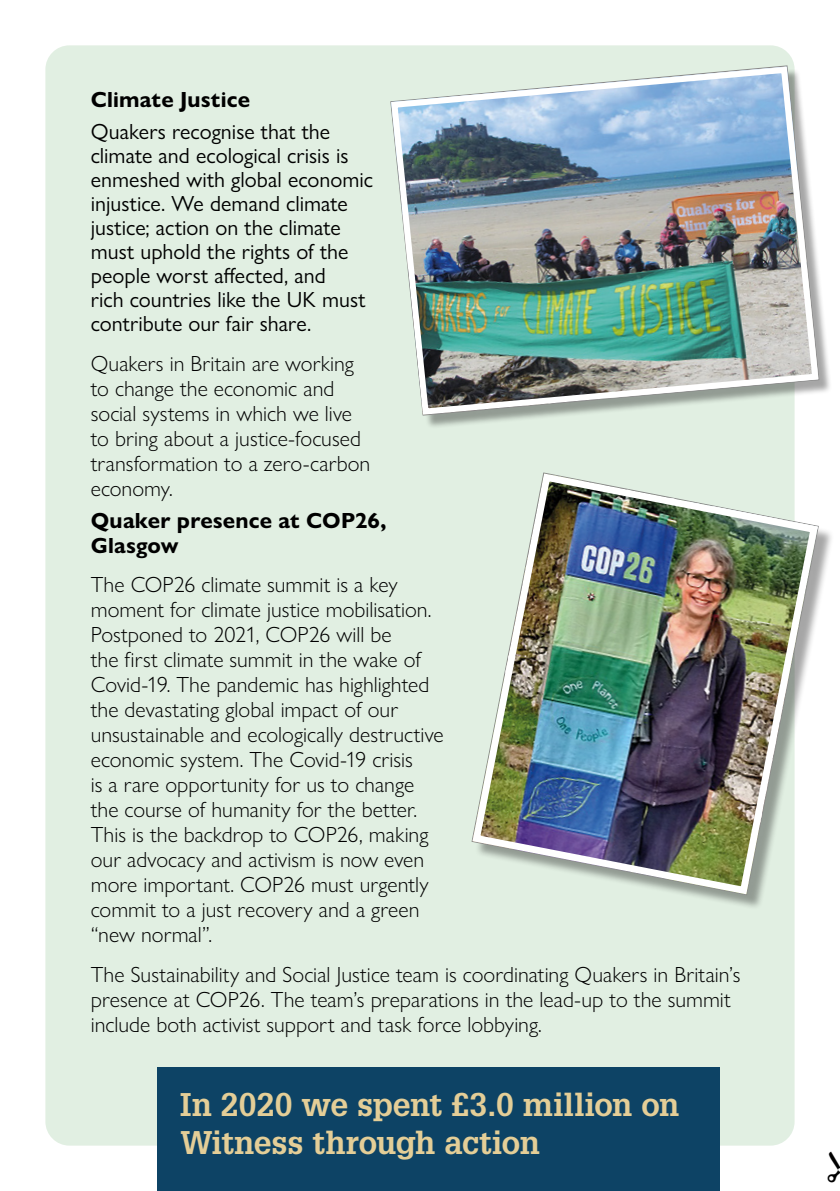
<style>
.page{position:relative;width:840px;height:1191px;background:#fff}
.page>*{position:absolute;margin:0;border:0;box-sizing:border-box;transform-origin:0 0}
.t1{font:700 32px/38px "Glypha";letter-spacing:-.01em;color:#e4ce97}
.t2{font:300 22px/25px "Gill Sans Nova";color:#000}
.t3{font:22px/24px "Gill Sans Nova";color:#000}
.t4{font:700 22px/25px "Gill Sans Nova";letter-spacing:.01em;color:#000}
</style>
<div class="page">
<div style="left:45px;top:45px;width:749px;height:1100px;background:#e1efe2;border-radius:24px"></div>
<div style="left:157px;top:1067px;width:562px;height:124px;background:#0d4365"></div>
<div style="left:474px;top:475px;width:359px;height:435px;background:#000;opacity:.35"></div>
<img style="left:471px;top:469px;width:350px;height:429px">
<div style="left:393px;top:69px;width:439px;height:360px;background:#000;opacity:.35"></div>
<img style="left:390px;top:63px;width:431px;height:355px">
<p class="t4" style="left:91px;top:87px;width:161px">Climate Justice</p>
<p class="t3" style="left:91px;top:120px;width:284px">Quakers recognise that the climate and ecological crisis is enmeshed with global economic injustice. We demand climate justice; action on the climate must uphold the rights of the people worst affected, and<br>rich countries like the UK must contribute our fair share.</p>
<p class="t2" style="left:91px;top:350px;width:281px">Quakers in Britain are working to change the economic and social systems in which we live to bring about a justice-focused transformation to a zero-carbon economy.</p>
<p class="t4" style="left:91px;top:508px;width:297px">Quaker presence at COP26,<br>Glasgow</p>
<p class="t2" style="left:91px;top:572px;width:354px">The COP26 climate summit is a key moment for climate justice mobilisation.<br>Postponed to 2021, COP26 will be<br>the first climate summit in the wake of Covid-19. The pandemic has highlighted the devastating global impact of our unsustainable and ecologically destructive economic system. The Covid-19 crisis<br>is a rare opportunity for us to change the course of humanity for the better.<br>This is the backdrop to COP26, making our advocacy and activism is now even more important. COP26 must urgently commit to a just recovery and a green “new normal”.</p>
<p class="t2" style="left:91px;top:961px;width:650px">The Sustainability and Social Justice team is coordinating Quakers in Britain’s presence at COP26. The team’s preparations in the lead-up to the summit include both activist support and task force lobbying.</p>
<h1 class="t1" style="left:180px;top:1084px;width:500px">In 2020 we spent £3.0 million on<br>Witness through action</h1>
</div>
